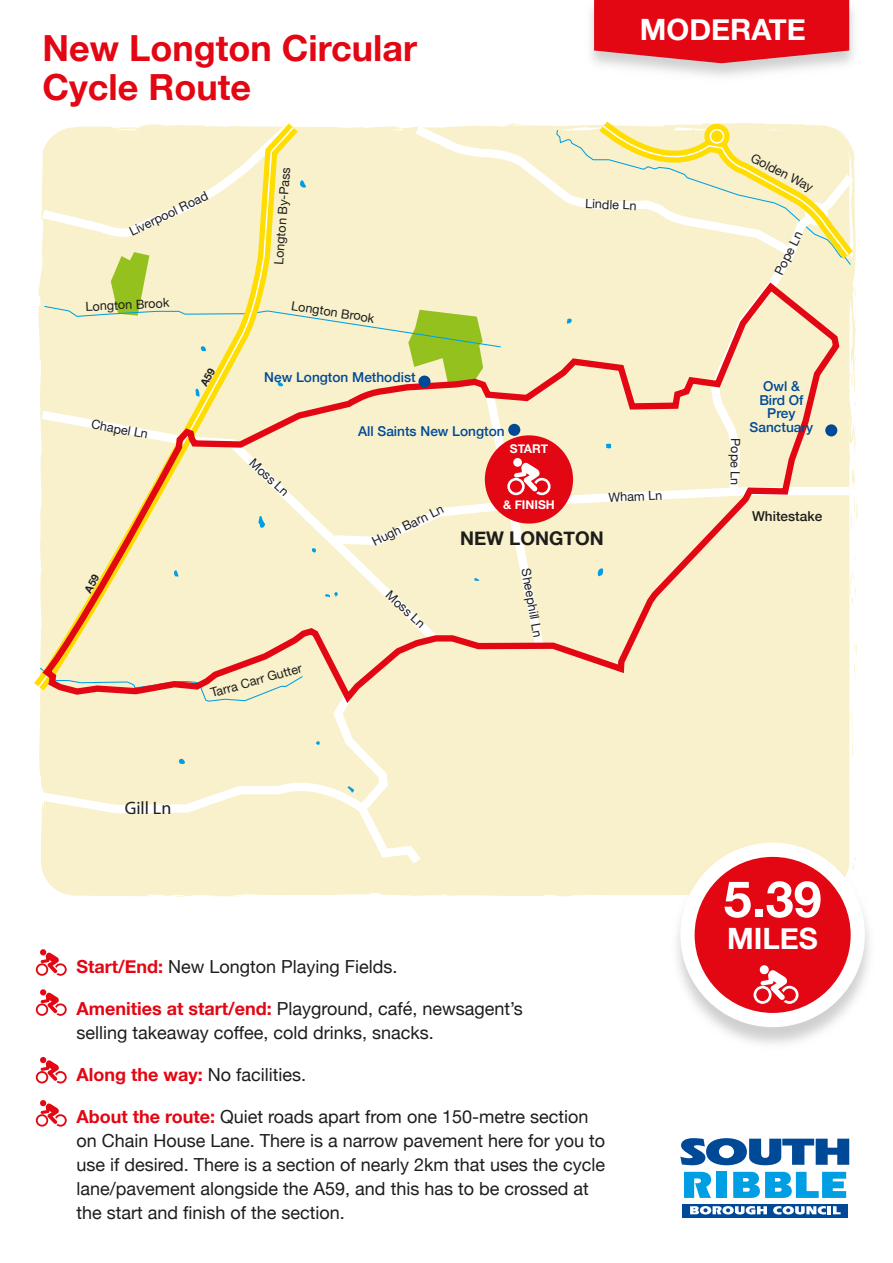
<style>
.page{position:relative;width:893px;height:1263px;background:#fff}
.page>*{position:absolute;margin:0;border:0;box-sizing:border-box;transform-origin:0 0}
.t1{font:700 50.4px "Helvetica Neue";color:#fff}
.t2{font:700 36px/39px "Helvetica Neue";color:#e30613}
.t3{font:700 29.4px "Helvetica Neue";color:#fff}
.t4{font:700 18.9px "Helvetica Neue";color:#1d1d1b}
.t5{font:18px/24px "Helvetica Neue";color:#1d1d1b}
.t6{font:18px "Myriad Pro";color:#1d1d1b}
.t7{font:500 13.65px/13.5px "Helvetica Neue";color:#004996;text-align:center}
.t8{font:500 13.65px "Helvetica Neue";color:#1d1d1b}
.t9{font:12.6px "Helvetica Neue";letter-spacing:-.01em;color:#1d1d1b}
.t10{font:700 12.15px "Helvetica Neue";color:#fff}
.s1{font-weight:700;color:#e30613}
</style>
<div class="page">
<div style="left:41px;top:702px;width:812px;height:195px;background:#f8f1cb"></div>
<svg style="left:39px;top:709px;width:353px;height:111px;background:#f8f2cf"></svg>
<svg style="left:347px;top:786px;width:82px;height:87px;background:#f8f2d3"></svg>
<svg style="left:36px;top:949px;width:31px;height:27px"></svg>
<svg style="left:36px;top:989px;width:31px;height:27px"></svg>
<svg style="left:36px;top:1057px;width:31px;height:26px"></svg>
<svg style="left:36px;top:1100px;width:31px;height:26px"></svg>
<img style="left:590px;top:0;width:264px;height:76px">
<img style="left:626px;top:801px;width:244px;height:243px">
<div style="left:680px;top:843px;width:185px;height:184px;background:#fff;border-radius:50%"></div>
<div style="left:695px;top:857px;width:156px;height:156px;background:#e30613;border-radius:50%"></div>
<div style="left:682px;top:1204px;width:165px;height:13px;background:#004996"></div>
<svg style="left:680px;top:1138px;width:169px;height:27px"></svg>
<svg style="left:684px;top:1172px;width:27px;height:26px"></svg>
<div style="left:716px;top:1172px;width:10px;height:26px;background:#009fe3"></div>
<svg style="left:733px;top:1172px;width:113px;height:26px"></svg>
<svg style="left:690px;top:1206px;width:77px;height:8px"></svg>
<svg style="left:773px;top:1206px;width:68px;height:8px"></svg>
<svg style="left:753px;top:965px;width:45px;height:39px"></svg>
<svg style="left:594px;top:0;width:255px;height:63px;background:#e11a26"></svg>
<svg style="left:34px;top:121px;width:824px;height:581px;background:#f5e7c1"></svg>
<h2 class="t2" style="left:43px;top:30px;width:376px">New Longton Circular<br>Cycle Route</h2>
<p class="t9" style="left:126px;top:224px;width:87px;rotate:-26deg">Liverpool Road</p>
<p class="t9" style="left:85px;top:297px;width:85px;rotate:-3deg">Longton Brook</p>
<p class="t9" style="left:270px;top:264px;width:99px;rotate:-86deg">Longton By-Pass</p>
<p class="t9" style="left:293px;top:296px;width:85px;rotate:9deg">Longton Brook</p>
<h3 class="t3" style="left:640px;top:7px;width:167px">MODERATE</h3>
<p class="t9" style="left:586px;top:195px;width:53px;rotate:2deg">Lindle Ln</p>
<p class="t9" style="left:756px;top:149px;width:70px;rotate:27deg">Golden Way</p>
<p class="t9" style="left:770px;top:270px;width:49px;rotate:-64deg">Pope Ln</p>
<p class="t9" style="left:93px;top:415px;width:59px;rotate:10deg">Chapel Ln</p>
<p class="t7" style="left:264px;top:369px;width:153px">New Longton Methodist</p>
<p class="t7" style="left:358px;top:423px;width:148px">All Saints New Longton</p>
<p class="t9" style="left:258px;top:454px;width:50px;rotate:43deg">Moss Ln</p>
<p class="t9" style="left:208px;top:684px;width:96px;rotate:-16deg">Tarra Carr Gutter</p>
<p class="t9" style="left:369px;top:534px;width:80px;rotate:-26deg">Hugh Barn Ln</p>
<p class="t9" style="left:394px;top:586px;width:50px;rotate:43deg">Moss Ln</p>
<p class="t10" style="left:510px;top:439px;width:40px">START</p>
<p class="t10" style="left:503px;top:495px;width:53px">&amp; FINISH</p>
<p class="t9" style="left:608px;top:488px;width:55px;rotate:-3deg">Wham Ln</p>
<p class="t4" style="left:460px;top:524px;width:145px">NEW LONGTON</p>
<p class="t9" style="left:535px;top:567px;width:71px;rotate:80deg">Sheephill Ln</p>
<p class="t6" style="left:125px;top:798px;width:48px">Gill Ln</p>
<p class="t5" style="left:77px;top:956px;width:323px"><span class="s1">Start/End:</span> New Longton Playing Fields.</p>
<p class="t5" style="left:77px;top:998px;width:448px"><span class="s1">Amenities at start/end:</span> Playground, café, newsagent’s selling takeaway coffee, cold drinks, snacks.</p>
<p class="t5" style="left:77px;top:1064px;width:231px"><span class="s1">Along the way:</span> No facilities.</p>
<p class="t5" style="left:77px;top:1106px;width:530px"><span class="s1">About the route:</span> Quiet roads apart from one 150-metre section on Chain House Lane. There is a narrow pavement here for you to use if desired. There is a section of nearly 2km that uses the cycle lane/pavement alongside the A59, and this has to be crossed at the start and finish of the section.</p>
<p class="t9" style="left:744px;top:438px;width:49px;rotate:90deg">Pope Ln</p>
<p class="t7" style="left:750px;top:379px;width:65px">Owl &amp;<br>Bird Of<br>Prey<br>Sanctuary</p>
<p class="t8" style="left:752px;top:505px;width:72px">Whitestake</p>
<h1 class="t1" style="left:724px;top:860px;width:99px">5.39</h1>
<h3 class="t3" style="left:727px;top:915px;width:92px">MILES</h3>
</div>
